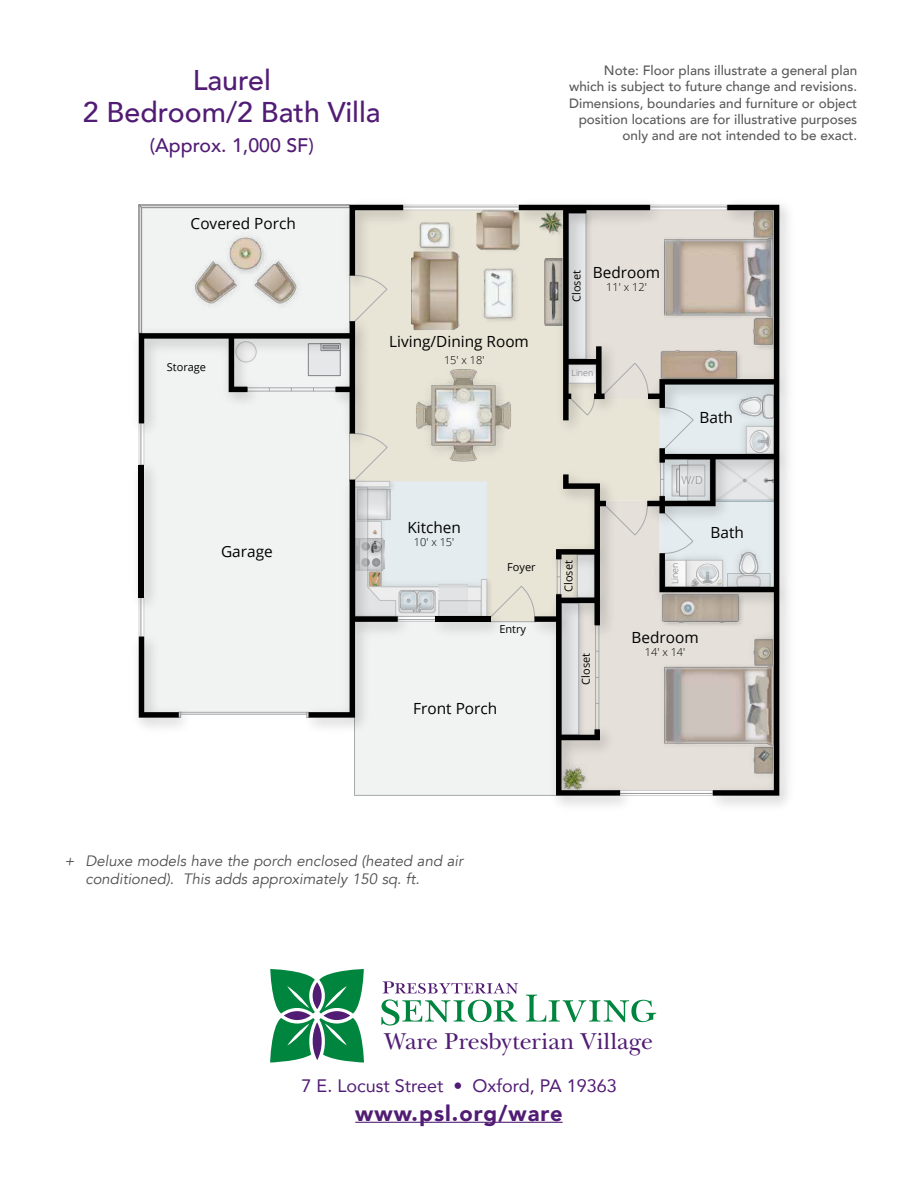
<style>
.page{position:relative;width:918px;height:1188px;background:#fff}
.page>*{position:absolute;margin:0;border:0;box-sizing:border-box;transform-origin:0 0}
.t1{font:500 28.5px/31.5px "Avenir";color:#511c74;text-align:center}
.t2{font:24px "New Baskerville";color:#511c74}
.t3{font:900 21.9px "Avenir";letter-spacing:.05em;color:#511c74}
.t4{font:500 19.5px "Avenir";color:#511c74}
.t5{font:18px "Avenir";color:#511c74}
.t6{font:15.45px "Open Sans";color:#000}
.t7{font:italic 15px/18px "Avenir";color:#4d4d4f}
.t8{font:500 13.5px/16.2px "Avenir";color:#58595b;text-align:right}
.t9{font:10.95px "Open Sans";color:#000}
.t10{font:300 10.95px "Open Sans";color:#000}
.t11{font:300 10.95px "Open Sans";color:#808184}
.t12{font:300 8.85px "Open Sans";color:#6d6e71}
</style>
<div class="page">
<img style="left:557px;top:204px;width:231px;height:602px">
<div style="left:774px;top:205px;width:5px;height:591px;background:#000"></div>
<svg style="left:138px;top:204px;width:636px;height:592px"></svg>
<div style="left:435px;top:616px;width:56px;height:6px;background:#000"></div>
<hr style="left:355px;top:1122px;width:208px;height:1px;background:#511c74">
<svg style="left:270px;top:969px;width:94px;height:94px"></svg>
<svg style="left:381px;top:981px;width:137px;height:45px"></svg>
<svg style="left:526px;top:995px;width:130px;height:27px"></svg>
<h1 class="t1" style="left:83px;top:63px;width:299px">Laurel<br>2 Bedroom/2 Bath Villa</h1>
<h3 class="t4" style="left:150px;top:128px;width:166px">(Approx. 1,000 SF)</h3>
<p class="t6" style="left:191px;top:212px;width:107px">Covered Porch</p>
<p class="t9" style="left:167px;top:359px;width:41px">Storage</p>
<p class="t6" style="left:389px;top:331px;width:141px">Living/Dining Room</p>
<p class="t10" style="left:444px;top:353px;width:42px">15' x 18'</p>
<p class="t6" style="left:221px;top:540px;width:53px">Garage</p>
<p class="t6" style="left:407px;top:517px;width:55px">Kitchen</p>
<p class="t10" style="left:414px;top:534px;width:42px">10' x 15'</p>
<p class="t9" style="left:507px;top:559px;width:30px">Foyer</p>
<p class="t9" style="left:499px;top:622px;width:28px">Entry</p>
<p class="t6" style="left:413px;top:698px;width:85px">Front Porch</p>
<p class="t8" style="left:569px;top:62px;width:290px">Note: Floor plans illustrate a general plan which is subject to future change and revisions.<br>Dimensions, boundaries and furniture or object position locations are for illustrative purposes only and are not intended to be exact.</p>
<p class="t9" style="left:569px;top:302px;width:33px;rotate:-90deg">Closet</p>
<p class="t6" style="left:593px;top:262px;width:69px">Bedroom</p>
<p class="t10" style="left:606px;top:280px;width:42px">11' x 12'</p>
<p class="t12" style="left:572px;top:367px;width:23px">Linen</p>
<p class="t9" style="left:561px;top:592px;width:33px;rotate:-90deg">Closet</p>
<p class="t9" style="left:578px;top:685px;width:33px;rotate:-90deg">Closet</p>
<p class="t6" style="left:700px;top:407px;width:35px">Bath</p>
<p class="t11" style="left:682px;top:472px;width:23px">W/D</p>
<p class="t12" style="left:669px;top:584px;width:23px;rotate:-90deg">Linen</p>
<p class="t6" style="left:711px;top:521px;width:35px">Bath</p>
<p class="t6" style="left:632px;top:627px;width:69px">Bedroom</p>
<p class="t10" style="left:645px;top:644px;width:42px">14' x 14'</p>
<p class="t7" style="left:86px;top:853px;width:379px;text-indent:-21px">+ Deluxe models have the porch enclosed (heated and air conditioned). This adds approximately 150 sq. ft.</p>
<h2 class="t2" style="left:384px;top:1026px;width:270px">Ware Presbyterian Village</h2>
<h3 class="t5" style="left:302px;top:1071px;width:317px">7 E. Locust Street • Oxford, PA 19363</h3>
<h3 class="t3" style="left:355px;top:1094px;width:209px">www.psl.org/ware</h3>
</div>
